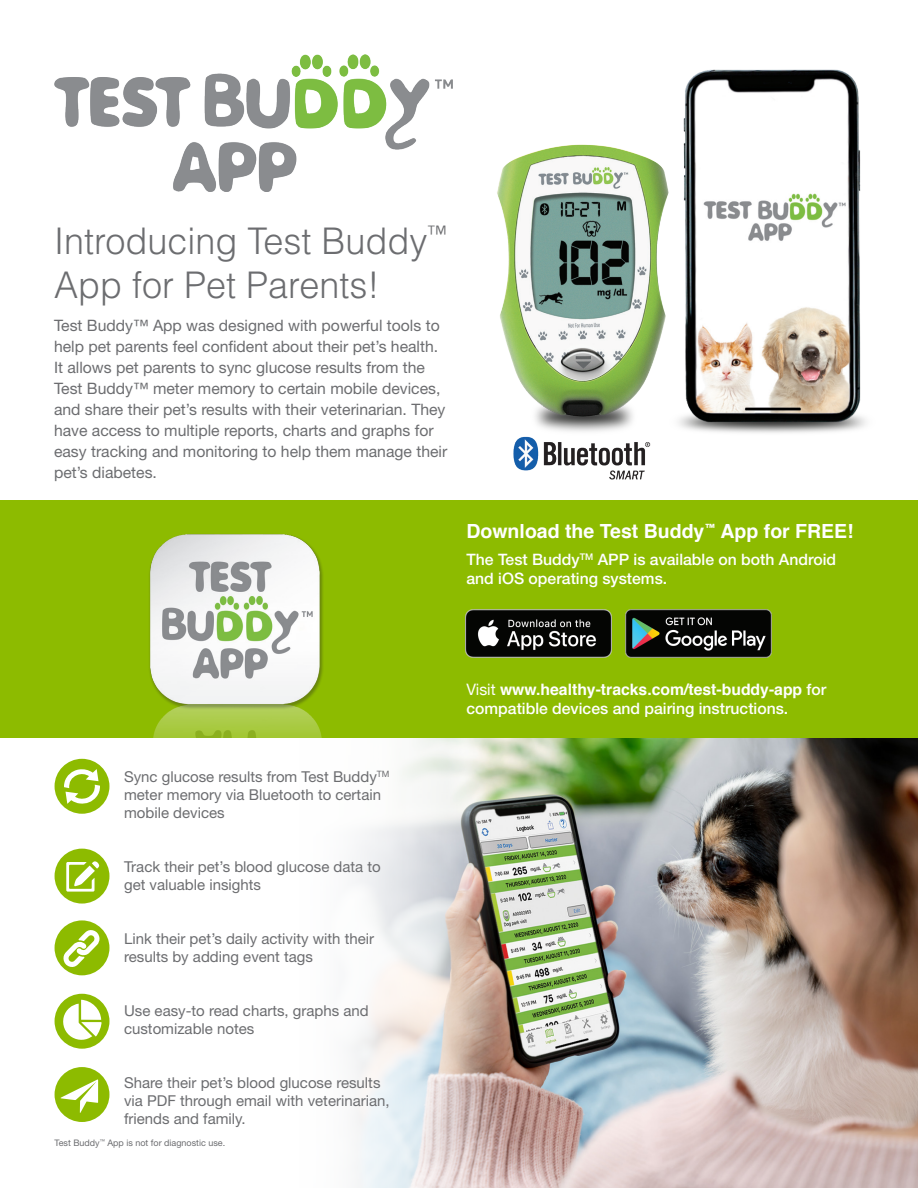
<style>
.page{position:relative;width:918px;height:1188px;background:#fff}
.page>*{position:absolute;margin:0;border:0;box-sizing:border-box;transform-origin:0 0}
.t1{font:300 36.75px/44.1px "Helvetica";color:#6c6d70}
.t2{font:700 19.5px "Helvetica";color:#fff}
.t3{font:15.75px/21px "Helvetica Neue";color:#6c6d70}
.t4{font:500 15.75px/18.9px "Helvetica Neue";color:#fff}
.t5{font:15px/18px "Helvetica Neue";color:#6c6d70}
.t6{font:9px "Helvetica Neue";color:#6c6d70}
.s1{font-weight:400}
.s2{font-family:"Helvetica";font-weight:700}
</style>
<div class="page">
<img style="left:352px;top:738px;width:566px;height:450px">
<div style="left:55px;top:849px;width:54px;height:55px;background:#8dbb00;border-radius:50%"></div>
<svg style="left:66px;top:861px;width:33px;height:31px"></svg>
<div style="left:55px;top:920px;width:54px;height:55px;background:#8dbb00;border-radius:50%"></div>
<svg style="left:63px;top:930px;width:36px;height:38px"></svg>
<div style="left:55px;top:1067px;width:54px;height:55px;background:#8dbb00;border-radius:50%"></div>
<svg style="left:61px;top:1079px;width:37px;height:34px"></svg>
<div style="left:55px;top:759px;width:54px;height:55px;background:#8dbb00;border-radius:50%"></div>
<svg style="left:64px;top:769px;width:36px;height:35px"></svg>
<div style="left:55px;top:994px;width:54px;height:55px;background:#8dbb00;border-radius:50%"></div>
<svg style="left:62px;top:1000px;width:40px;height:41px"></svg>
<div style="left:0;top:500px;width:918px;height:238px;background:#8dbb00"></div>
<img style="left:54px;top:54px;width:399px;height:138px">
<img style="left:497px;top:69px;width:369px;height:411px">
<img style="left:149px;top:534px;width:174px;height:204px">
<img style="left:465px;top:610px;width:146px;height:47px">
<img style="left:625px;top:610px;width:147px;height:47px">
<p class="t1" style="left:54px;top:217px;width:395px">Introducing Test Buddy<sup>™<br></sup>App for Pet Parents!</p>
<p class="t3" style="left:54px;top:314px;width:387px">Test Buddy™ App was designed with powerful tools to</p>
<p class="t3" style="left:54px;top:335px;width:386px">help pet parents feel confident about their pet’s health.</p>
<p class="t3" style="left:54px;top:356px;width:395px">It allows pet parents to sync glucose results from the Test Buddy™ meter memory to certain mobile devices, and share their pet’s results with their veterinarian. They have access to multiple reports, charts and graphs for easy tracking and monitoring to help them manage their pet’s diabetes.</p>
<p class="t2" style="left:466px;top:515px;width:389px">Download the Test Buddy<sup>™</sup> App for FREE!</p>
<p class="t4" style="left:466px;top:550px;width:371px">The Test Buddy<sup>TM</sup> APP is available on both Android and iOS operating systems.</p>
<p class="t5" style="left:124px;top:768px;width:267px">Sync glucose results from Test Buddy<sup>TM </sup>meter memory via Bluetooth to certain mobile devices</p>
<p class="t5" style="left:124px;top:858px;width:258px">Track their pet’s blood glucose data to get valuable insights</p>
<p class="t5" style="left:124px;top:930px;width:252px">Link their pet’s daily activity with their results by adding event tags</p>
<p class="t5" style="left:124px;top:1002px;width:246px">Use easy-to read charts, graphs and customizable notes</p>
<p class="t5" style="left:124px;top:1074px;width:267px">Share their pet’s blood glucose results via PDF through email with veterinarian, friends and family.</p>
<p class="t6" style="left:55px;top:1137px;width:172px">Test Buddy<sup>™</sup> App is not for diagnostic use.</p>
<p class="t4" style="left:466px;top:680px;width:361px"><span class="s1">Visit</span> <span class="s2">www.healthy-tracks.com/test-buddy-app</span> for compatible devices and pairing instructions.</p>
</div>
